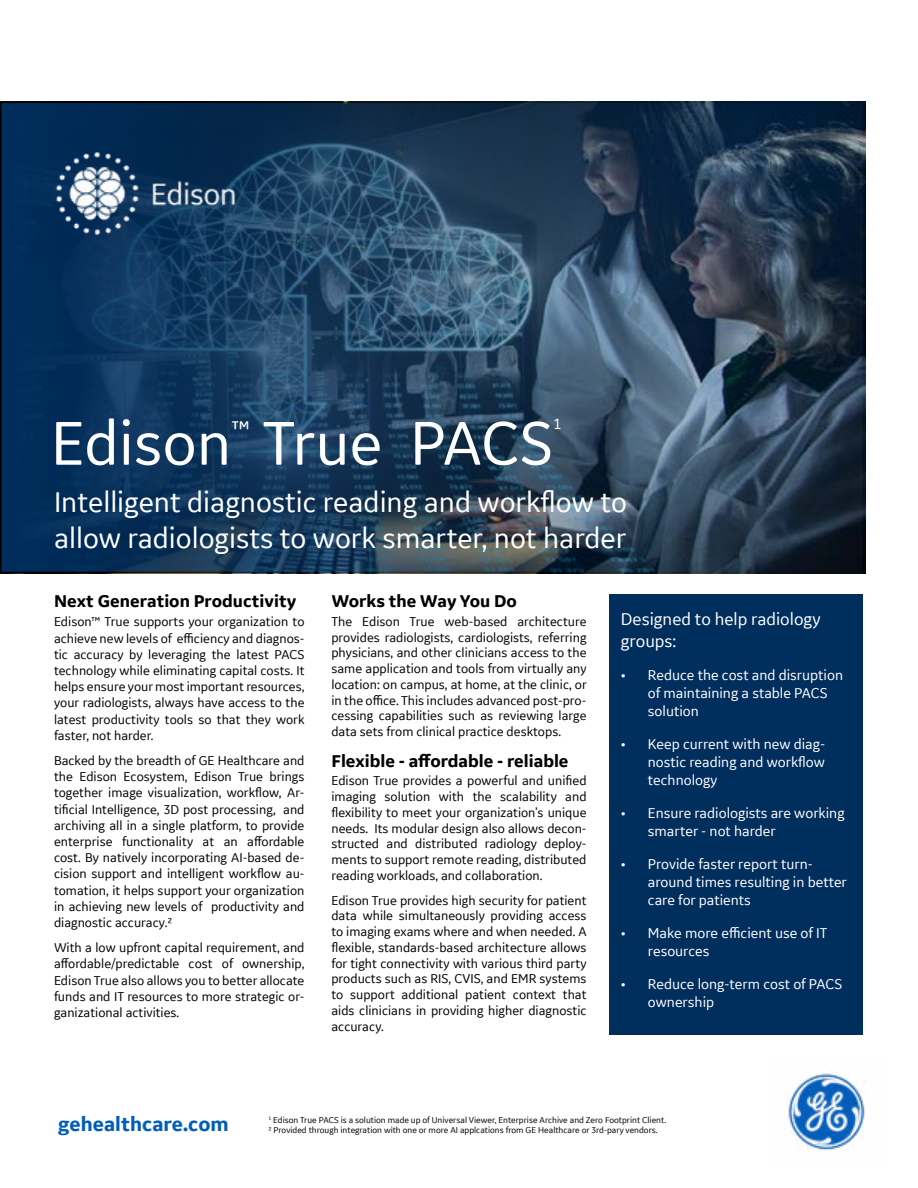
<style>
.page{position:relative;width:918px;height:1188px;background:#fff}
.page>*{position:absolute;margin:0;border:0;box-sizing:border-box;transform-origin:0 0}
.t1{font:64.5px "GE Inspira Sans";color:#fff}
.t2{font:30px/36px "GE Inspira Sans";color:#fff}
.t3{font:27px "GE Inspira Sans";color:#fff}
.t4{font:700 21px "GE Inspira Sans";color:#005eb8}
.t5{font:700 18px "GE Inspira Sans";color:#000}
.t6{font:18px/21.6px "GE Inspira Sans";color:#fff}
.t7{font:15.75px "GE Inspira Sans";color:#fff}
.t8{font:15px/18px "GE Inspira Sans";color:#fff}
.t9{font:13.5px/16.2px "GE Inspira Sans";color:#000;text-align:justify}
.t10{font:9px/10.8px "GE Inspira Sans";color:#000}
</style>
<div class="page">
<svg style="left:3px;top:105px;width:858px;height:465px;background:#223f5b"></svg>
<img style="left:788px;top:1073px;width:77px;height:77px">
<div style="left:609px;top:594px;width:254px;height:441px;background:#002e5d"></div>
<img style="left:27px;top:126px;width:236px;height:135px">
<h1 class="t1" style="left:51px;top:403px;width:182px">Edison</h1>
<h3 class="t3" style="left:231px;top:414px;width:20px">™</h3>
<h1 class="t1" style="left:263px;top:403px;width:292px">True PACS</h1>
<p class="t7" style="left:553px;top:414px;width:10px">1</p>
<h2 class="t2" style="left:54px;top:483px;width:575px">Intelligent diagnostic reading and workflow to allow radiologists to work smarter, not harder</h2>
<h3 class="t5" style="left:54px;top:590px;width:244px">Next Generation Productivity</h3>
<p class="t9" style="left:54px;top:613px;width:252px">Edison™ True supports your organization to achieve new levels of efficiency and diagnos&shy;tic accuracy by leveraging the latest PACS technology while eliminating capital costs. It helps ensure your most important resources, your radiologists, always have access to the latest productivity tools so that they work faster, not harder.</p>
<p class="t9" style="left:54px;top:752px;width:252px">Backed by the breadth of GE Healthcare and the Edison Ecosystem, Edison True brings together image visualization, workflow, Ar&shy;tificial Intelligence, 3D post processing, and archiving all in a single platform, to provide enterprise functionality at an affordable cost. By natively incorporating AI-based de&shy;cision support and intelligent workflow au&shy;tomation, it helps support your organization in achieving new levels of productivity and diagnostic accuracy.²</p>
<p class="t9" style="left:54px;top:939px;width:252px">With a low upfront capital requirement, and affordable/predictable cost of ownership, Edison True also allows you to better allocate funds and IT resources to more strategic or&shy;ganizational activities.</p>
<h3 class="t5" style="left:331px;top:590px;width:187px">Works the Way You Do</h3>
<p class="t9" style="left:331px;top:613px;width:257px;line-height:15.8px">The Edison True web-based architecture provides radiologists, cardiologists, referring physicians, and other clinicians access to the same application and tools from virtually any location: on campus, at home, at the clinic, or in the office. This includes advanced post-pro&shy;cessing capabilities such as reviewing large data sets from clinical practice desktops.</p>
<h3 class="t5" style="left:331px;top:750px;width:239px">Flexible - affordable - reliable</h3>
<p class="t9" style="left:331px;top:773px;width:257px;line-height:15.8px">Edison True provides a powerful and unified imaging solution with the scalability and flexibility to meet your organization’s unique needs. Its modular design also allows decon&shy;structed and distributed radiology deploy&shy;ments to support remote reading, distributed reading workloads, and collaboration.</p>
<p class="t9" style="left:331px;top:892px;width:257px;line-height:15.8px">Edison True provides high security for patient data while simultaneously providing access to imaging exams where and when needed. A flexible, standards-based architecture allows for tight connectivity with various third party products such as RIS, CVIS, and EMR systems to support additional patient context that aids clinicians in providing higher diagnostic accuracy.</p>
<h3 class="t6" style="left:621px;top:608px;width:201px">Designed to help radiology groups:</h3>
<p class="t8" style="left:648px;top:665px;width:197px;text-indent:-27px">• Reduce the cost and disruption of maintaining a stable PACS solution</p>
<p class="t8" style="left:648px;top:734px;width:179px;text-align:justify;text-indent:-27px">• Keep current with new diag&shy;nostic reading and workflow technology</p>
<p class="t8" style="left:648px;top:803px;width:198px;text-indent:-27px">• Ensure radiologists are working smarter - not harder</p>
<p class="t8" style="left:648px;top:854px;width:201px;text-indent:-27px">• Provide faster report turn&shy;around times resulting in better care for patients</p>
<p class="t8" style="left:648px;top:923px;width:181px;text-indent:-27px">• Make more efficient use of IT resources</p>
<p class="t8" style="left:648px;top:974px;width:196px;text-indent:-27px">• Reduce long-term cost of PACS ownership</p>
<h3 class="t4" style="left:58px;top:1111px;width:172px">gehealthcare.com</h3>
<p class="t10" style="left:268px;top:1114px;width:399px"><sup>1</sup> Edison True PACS is a solution made up of Universal Viewer, Enterprise Archive and Zero Footprint Client.<br>² Provided through integration with one or more AI applcations from GE Healthcare or 3rd-pary vendors.</p>
</div>
